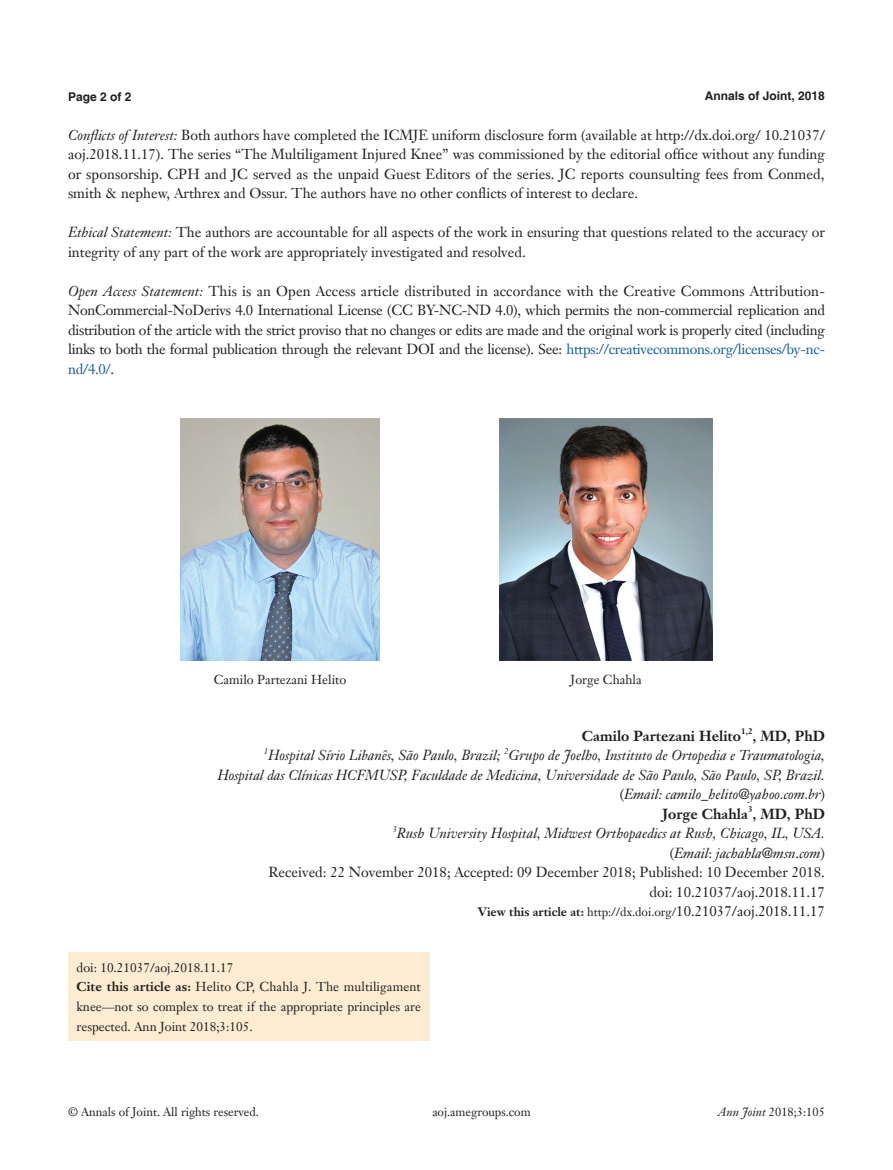
<style>
.page{position:relative;width:893px;height:1170px;background:#fff}
.page>*{position:absolute;margin:0;border:0;box-sizing:border-box;transform-origin:0 0}
.t1{font:14.25px/19.5px "Janson Text LT";color:#231f20;text-align:justify}
.t2{font:italic 14.25px/19.5px "Janson Text LT";color:#231f20;text-align:right}
.t3{font:700 14.25px "Janson Text LT";color:#231f20}
.Cite{font:12.75px/19.5px "Janson Text LT";color:#231f20;text-align:justify}
.t4{font:12px "Janson Text LT";color:#231f20}
.t5{font:700 12px "Helvetica";color:#231f20}
.t6{font:700 8.25px "Janson Text LT";color:#231f20}
.t7{font:italic 8.25px "Janson Text LT";color:#231f20}
.s1{font-style:italic}
.s2{color:#175d9e}
.s3{font-style:normal}
.s4{font-weight:700;font-size:12px}
.s5{font-size:12px}
.s6{font-weight:700}
</style>
<div class="page">
<div style="left:68px;top:952px;width:361px;height:88px;background:#fcedd2"></div>
<img style="left:180px;top:418px;width:200px;height:242px">
<img style="left:500px;top:418px;width:212px;height:242px">
<p class="t5" style="left:68px;top:89px;width:65px">Page 2 of 2</p>
<p class="t5" style="left:705px;top:88px;width:122px">Annals of Joint, 2018</p>
<p class="t1" style="left:68px;top:125px;width:758px"><span class="s1">Conflicts of Interest:</span> Both authors have completed the ICMJE uniform disclosure form (available at http://dx.doi.org/ 10.21037/ aoj.2018.11.17). The series “The Multiligament Injured Knee” was commissioned by the editorial office without any funding or sponsorship. CPH and JC served as the unpaid Guest Editors of the series. JC reports counsulting fees from Conmed, smith &amp; nephew, Arthrex and Ossur. The authors have no other conflicts of interest to declare.</p>
<p class="t1" style="left:68px;top:222px;width:758px"><span class="s1">Ethical Statement:</span> The authors are accountable for all aspects of the work in ensuring that questions related to the accuracy or integrity of any part of the work are appropriately investigated and resolved.</p>
<p class="t1" style="left:68px;top:281px;width:759px"><span class="s1">Open Access Statement:</span> This is an Open Access article distributed in accordance with the Creative Commons Attribution-NonCommercial-NoDerivs 4.0 International License (CC BY-NC-ND 4.0), which permits the non-commercial replication and distribution of the article with the strict proviso that no changes or edits are made and the original work is properly cited (including links to both the formal publication through the relevant DOI and the license). See: <span class="s2">https://creativecommons.org/licenses/by-nc&shy;nd/4.0/</span>.</p>
<p class="Cite" style="left:214px;top:670px;width:134px">Camilo Partezani Helito</p>
<p class="Cite" style="left:571px;top:670px;width:73px">Jorge Chahla</p>
<p class="t3" style="left:582px;top:726px;width:161px">Camilo Partezani Helito</p>
<p class="t6" style="left:741px;top:725px;width:13px">1,2</p>
<p class="t3" style="left:753px;top:726px;width:74px">, MD, PhD</p>
<p class="t7" style="left:264px;top:745px;width:6px">1</p>
<p class="t2" style="left:268px;top:745px;width:234px">Hospital Sírio Libanês, São Paulo, Brazil;</p>
<p class="t7" style="left:504px;top:745px;width:6px">2</p>
<p class="t2" style="left:217px;top:745px;width:609px">Grupo de Joelho, Instituto de Ortopedia e Traumatologia,<br>Hospital das Clínicas HCFMUSP, Faculdade de Medicina, Universidade de São Paulo, São Paulo, SP, Brazil.</p>
<p class="t2" style="left:620px;top:784px;width:207px"><span class="s3">(</span>Email: camilo_helito@yahoo.com.br<span class="s3">)</span></p>
<p class="t3" style="left:662px;top:804px;width:164px">Jorge Chahla , MD, PhD</p>
<p class="t6" style="left:748px;top:803px;width:6px">3</p>
<p class="t7" style="left:393px;top:823px;width:6px">3</p>
<p class="t2" style="left:397px;top:823px;width:429px">Rush University Hospital, Midwest Orthopaedics at Rush, Chicago, IL, USA.</p>
<p class="t2" style="left:670px;top:843px;width:157px"><span class="s3">(</span>Email<span class="s3">:</span> jachahla@msn<span class="s3">.</span>com<span class="s3">)</span></p>
<p class="t1" style="left:269px;top:862px;width:558px">Received: 22 November 2018; Accepted: 09 December 2018; Published: 10 December 2018.</p>
<p class="t1" style="left:650px;top:882px;width:177px">doi: 10.21037/aoj.2018.11.17</p>
<p class="t1" style="left:478px;top:901px;width:349px"><span class="s4">View this article at:</span> <span class="s5">http://dx.doi.org/</span>10.21037/aoj.2018.11.17</p>
<p class="Cite" style="left:77px;top:957px;width:158px">doi: 10.21037/aoj.2018.11.17</p>
<p class="Cite" style="left:77px;top:977px;width:346px"><span class="s6">Cite this article as:</span> Helito CP, Chahla J. The multiligament knee—not so complex to treat if the appropriate principles are respected. Ann Joint 2018;3:105.</p>
<p class="t4" style="left:68px;top:1104px;width:192px">© Annals of Joint. All rights reserved.</p>
<p class="t4" style="left:432px;top:1104px;width:100px">aoj.amegroups.com</p>
<p class="t4" style="left:718px;top:1104px;width:108px"><span class="s1">Ann Joint</span> 2018;3:105</p>
</div>
